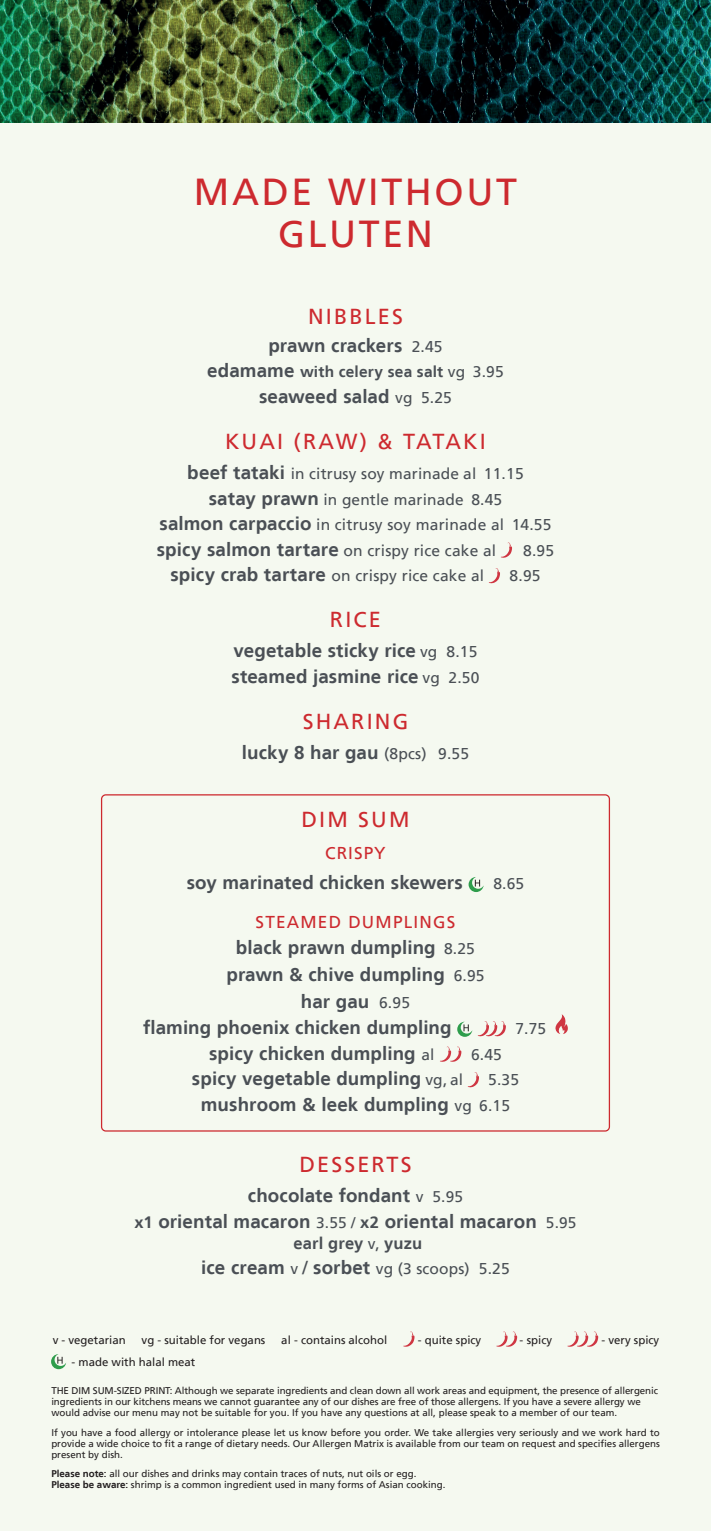
<style>
.page{position:relative;width:711px;height:1531px;background:#fff}
.page>*{position:absolute;margin:0;border:0;box-sizing:border-box;transform-origin:0 0}
.t1{font:37.5px "Frutiger LT";letter-spacing:.07em;color:#cd2a2f}
.t2{font:21.6px "Frutiger LT";letter-spacing:.1em;color:#cd2a2f}
.t3{font:700 18.75px "Frutiger LT";letter-spacing:.005em;color:#4a4f55}
.t4{font:17.1px "Frutiger LT";letter-spacing:.07em;color:#cd2a2f}
.t5{font:700 16.5px "Frutiger LT";letter-spacing:.005em;color:#4a4f55}
.t6{font:15.6px "Frutiger LT";letter-spacing:.01em;color:#4a4f55}
.t7{font:15.45px "Frutiger LT";letter-spacing:.01em;color:#4a4f55}
.t8{font:700 15.45px "Frutiger LT";letter-spacing:.015em;color:#4a4f55}
.t9{font:11.4px "Frutiger LT";color:#231f20}
.t10{font:9.75px/11.1px "Frutiger LT";color:#231f20}
.s1{font-weight:400;font-size:15.6px}
.s2{font-size:18.75px}
.s3{font-weight:400}
.s4{font-weight:400;font-size:15.45px}
.s5{font-weight:700;font-size:18.75px}
.s6{font-size:15.6px}
.s7{font-size:15.45px}
.s8{font-size:16.5px}
.s9{font-weight:700}
</style>
<div class="page">
<div style="left:0;top:96px;width:710px;height:1435px;background:#f5f9f0"></div>
<svg style="left:501px;top:542px;width:10px;height:16px"></svg>
<svg style="left:488px;top:568px;width:11px;height:15px"></svg>
<svg style="left:468px;top:877px;width:15px;height:15px"></svg>
<svg style="left:457px;top:1021px;width:48px;height:16px"></svg>
<svg style="left:555px;top:1014px;width:13px;height:20px"></svg>
<svg style="left:440px;top:1046px;width:21px;height:16px"></svg>
<svg style="left:467px;top:1072px;width:11px;height:15px"></svg>
<svg style="left:403px;top:1331px;width:11px;height:16px"></svg>
<svg style="left:496px;top:1331px;width:21px;height:16px"></svg>
<svg style="left:567px;top:1331px;width:30px;height:16px"></svg>
<svg style="left:51px;top:1354px;width:15px;height:15px"></svg>
<img style="left:0;top:0;width:710px;height:123px">
<p class="t1" style="left:194px;top:170px;width:324px">MADE WITHOUT</p>
<p class="t1" style="left:278px;top:212px;width:156px">GLUTEN</p>
<p class="t2" style="left:308px;top:304px;width:96px">NIBBLES</p>
<p class="t3" style="left:268px;top:334px;width:175px">prawn crackers <span class="s1">2.45</span></p>
<p class="t8" style="left:207px;top:363px;width:298px"><span class="s2">edamame</span> with celery sea salt <span class="s3">vg</span> <span class="s1">3.95</span></p>
<p class="t3" style="left:259px;top:385px;width:194px">seaweed salad <span class="s4">vg</span> <span class="s1">5.25</span></p>
<p class="t2" style="left:225px;top:429px;width:262px">KUAI (RAW) &amp; TATAKI</p>
<p class="t7" style="left:187px;top:464px;width:337px"><span class="s5">beef tataki</span> in citrusy soy marinade al <span class="s6">11.15</span></p>
<p class="t7" style="left:208px;top:490px;width:295px"><span class="s5">satay prawn</span> in gentle marinade <span class="s6">8.45</span></p>
<p class="t6" style="left:159px;top:515px;width:393px"><span class="s5">salmon carpaccio</span> in citrusy soy marinade <span class="s7">al</span> 14.55</p>
<p class="t3" style="left:157px;top:538px;width:340px">spicy salmon tartare <span class="s1">on crispy rice cake</span> <span class="s4">al</span></p>
<p class="t6" style="left:523px;top:541px;width:32px">8.95</p>
<p class="t3" style="left:170px;top:563px;width:315px">spicy crab tartare <span class="s1">on crispy rice cake</span> <span class="s4">al</span></p>
<p class="t6" style="left:509px;top:566px;width:32px">8.95</p>
<p class="t2" style="left:330px;top:607px;width:52px">RICE</p>
<p class="t3" style="left:233px;top:640px;width:245px">vegetable sticky rice <span class="s4">vg</span> <span class="s1">8.15</span></p>
<p class="t3" style="left:231px;top:665px;width:249px">steamed jasmine rice <span class="s4">vg</span> <span class="s1">2.50</span></p>
<p class="t2" style="left:302px;top:709px;width:107px">SHARING</p>
<p class="t3" style="left:242px;top:742px;width:228px">lucky 8 har gau <span class="s1">(8pcs) 9.55</span></p>
<p class="t2" style="left:301px;top:807px;width:109px">DIM SUM</p>
<p class="t4" style="left:325px;top:843px;width:62px">CRISPY</p>
<p class="t3" style="left:187px;top:872px;width:277px">soy marinated chicken skewers</p>
<p class="t6" style="left:493px;top:875px;width:32px">8.65</p>
<p class="t4" style="left:255px;top:912px;width:201px">STEAMED DUMPLINGS</p>
<p class="t3" style="left:236px;top:936px;width:240px">black prawn dumpling <span class="s1">8.25</span></p>
<p class="t3" style="left:226px;top:963px;width:259px">prawn &amp; chive dumpling <span class="s1">6.95</span></p>
<p class="t3" style="left:301px;top:990px;width:110px">har gau <span class="s1">6.95</span></p>
<p class="t3" style="left:143px;top:1016px;width:310px">flaming phoenix chicken dumpling</p>
<p class="t6" style="left:515px;top:1019px;width:32px">7.75</p>
<p class="t3" style="left:209px;top:1042px;width:226px">spicy chicken dumpling <span class="s4">al</span></p>
<p class="t6" style="left:470px;top:1045px;width:32px">6.45</p>
<p class="t3" style="left:192px;top:1067px;width:272px">spicy vegetable dumpling <span class="s4">vg, al</span></p>
<p class="t6" style="left:488px;top:1070px;width:32px">5.35</p>
<p class="t3" style="left:201px;top:1093px;width:310px">mushroom &amp; leek dumpling <span class="s4">vg</span> <span class="s1">6.15</span></p>
<p class="t2" style="left:299px;top:1152px;width:114px">DESSERTS</p>
<p class="t3" style="left:248px;top:1184px;width:216px">chocolate fondant <span class="s4">v 5.95</span></p>
<p class="t3" style="left:134px;top:1210px;width:443px"><span class="s8">x1</span> oriental macaron <span class="s4">3.55 /</span> <span class="s8">x2</span> oriental macaron <span class="s4">5.95</span></p>
<p class="t5" style="left:293px;top:1233px;width:130px">earl grey <span class="s4">v,</span> yuzu</p>
<p class="t3" style="left:201px;top:1256px;width:310px">ice cream <span class="s4">v</span> <span class="s3">/</span> sorbet <span class="s4">vg (3 scoops)</span> <span class="s1">5.25</span></p>
<p class="t9" style="left:53px;top:1333px;width:74px">v - vegetarian</p>
<p class="t9" style="left:141px;top:1333px;width:125px">vg - suitable for vegans</p>
<p class="t9" style="left:281px;top:1333px;width:107px">al - contains alcohol</p>
<p class="t9" style="left:417px;top:1333px;width:65px">- quite spicy</p>
<p class="t9" style="left:519px;top:1333px;width:34px">- spicy</p>
<p class="t9" style="left:601px;top:1333px;width:59px">- very spicy</p>
<p class="t10" style="left:51px;top:1384px;width:607px">THE DIM SUM-SIZED PRINT: Although we separate ingredients and clean down all work areas and equipment, the presence of allergenic ingredients in our kitchens means we cannot guarantee any of our dishes are free of those allergens. If you have a severe allergy we would advise our menu may not be suitable for you. If you have any questions at all, please speak to a member of our team.</p>
<p class="t10" style="left:51px;top:1427px;width:609px;text-align:justify">If you have a food allergy or intolerance please let us know before you order. We take allergies very seriously and we work hard to provide a wide choice to fit a range of dietary needs. Our Allergen Matrix is available from our team on request and specifies allergens present by dish.</p>
<p class="t10" style="left:51px;top:1468px;width:366px"><span class="s9">Please note:</span> all our dishes and drinks may contain traces of nuts, nut oils or egg.</p>
<p class="t10" style="left:51px;top:1478px;width:395px"><span class="s9">Please be aware:</span> shrimp is a common ingredient used in many forms of Asian cooking.</p>
<p class="t9" style="left:72px;top:1356px;width:125px">- made with halal meat</p>
</div>
